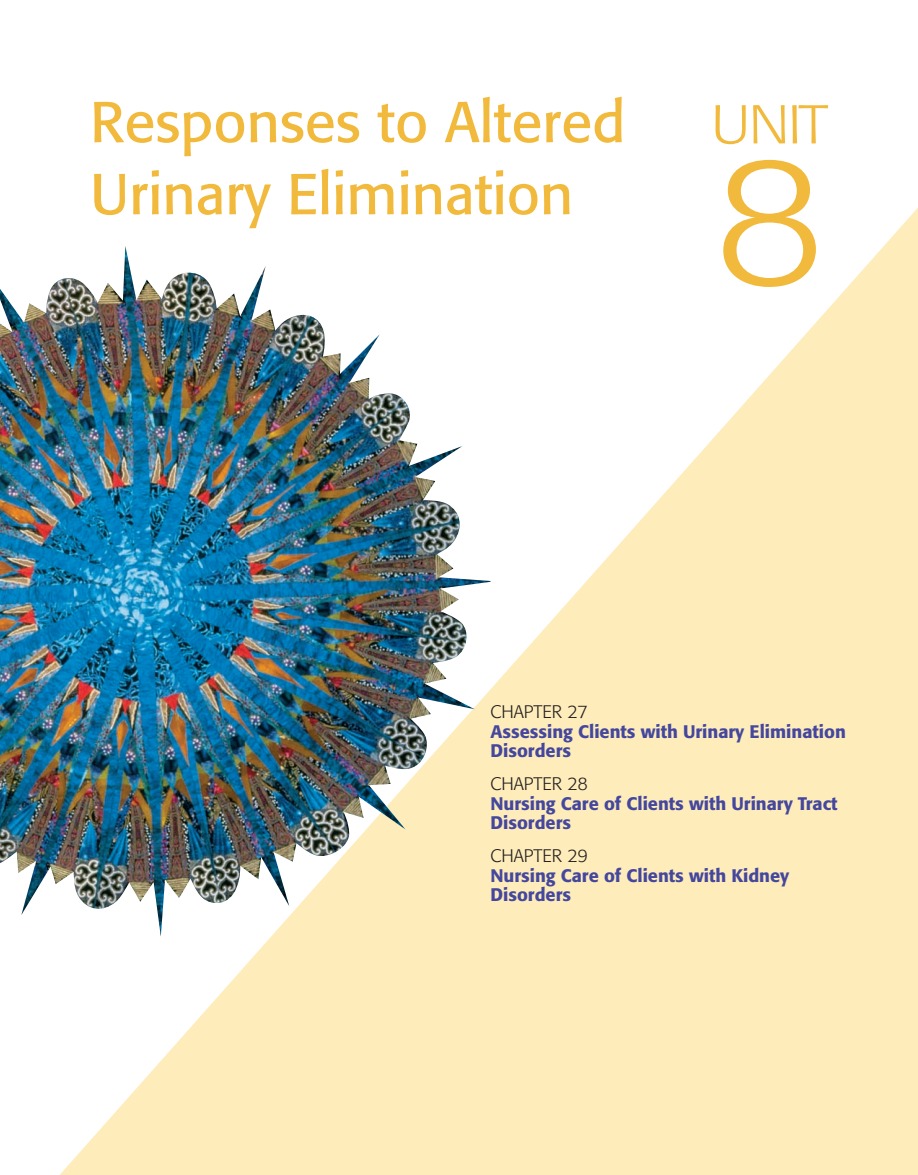
<style>
.page{position:relative;width:918px;height:1175px;background:#fff}
.page>*{position:absolute;margin:0;border:0;box-sizing:border-box;transform-origin:0 0}
.t1{font:300 180px "Formata";color:#f2ba3d;scale:1.1 1}
.t2{font:57px/72px "Formata";color:#f2ba3d}
.t3{font:300 54px "Formata";color:#f2ba3d;scale:1.1 1}
.t4{font:500 18px/19.5px "Formata";color:#44479d}
.t5{font:300 18px "Formata";color:#231f20}
</style>
<div class="page">
<img style="left:0;top:208px;width:918px;height:966px">
<h2 class="t2" style="left:90px;top:91px;width:537px">Responses to Altered<br>Urinary Elimination</h2>
<h3 class="t3" style="left:711px;top:100px;width:108px">UNIT</h3>
<h1 class="t1" style="left:712px;top:141px;width:106px">8</h1>
<p class="t5" style="left:490px;top:703px;width:99px">CHAPTER 27</p>
<p class="t4" style="left:490px;top:723px;width:357px">Assessing Clients with Urinary Elimination<br>Disorders</p>
<p class="t5" style="left:490px;top:775px;width:99px">CHAPTER 28</p>
<p class="t4" style="left:490px;top:795px;width:349px">Nursing Care of Clients with Urinary Tract<br>Disorders</p>
<p class="t5" style="left:490px;top:847px;width:99px">CHAPTER 29</p>
<p class="t4" style="left:490px;top:867px;width:300px">Nursing Care of Clients with Kidney<br>Disorders</p>
</div>
